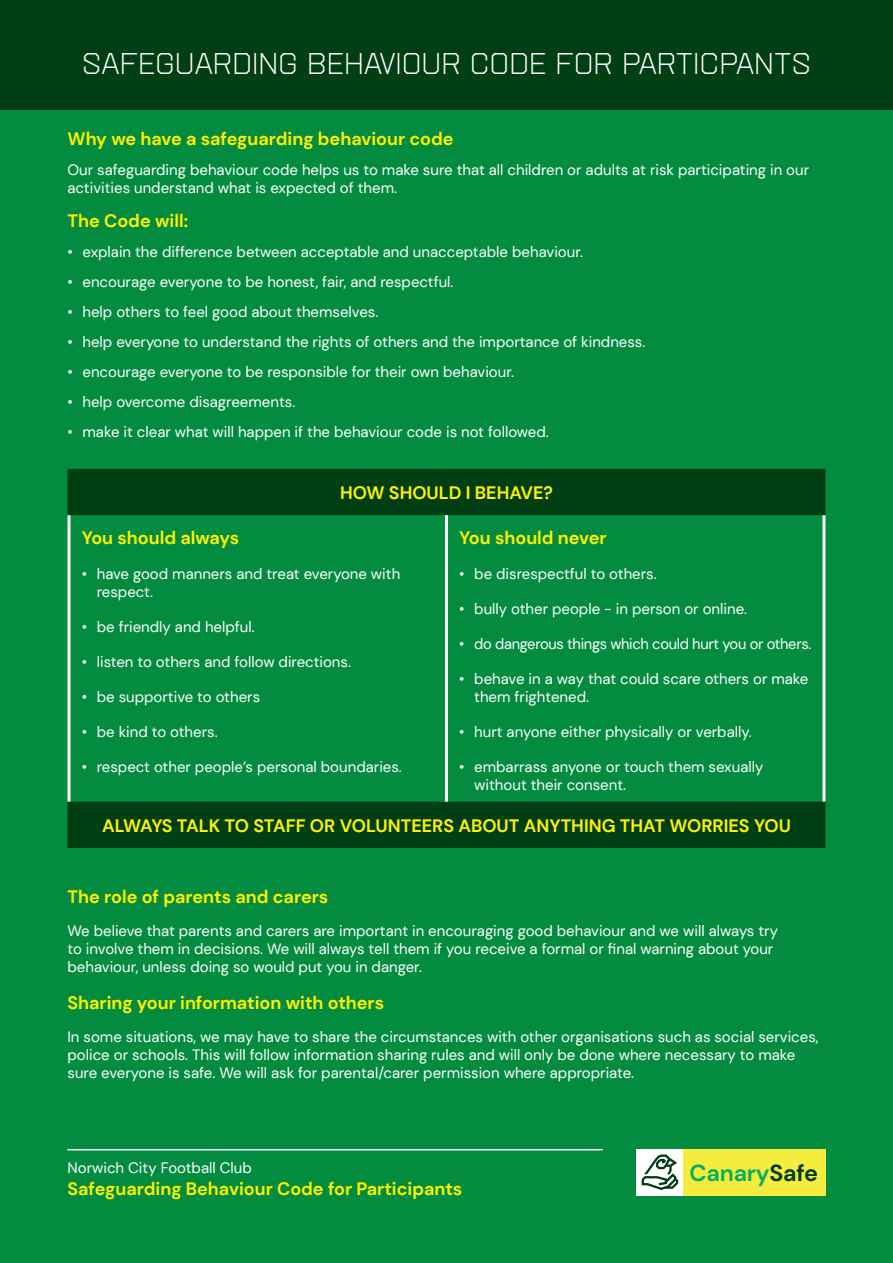
<style>
.page{position:relative;width:893px;height:1263px;background:#038c40}
.page>*{position:absolute;margin:0;border:0;box-sizing:border-box;transform-origin:0 0}
.t1{font:30px "Norwich Weave Single";color:#fff}
.t2{font:700 23.25px "DM Sans";letter-spacing:-.01em;color:#05b05e}
.t3{font:700 18px "DM Sans";color:#fff200}
.t4{font:15px/18px "DM Sans";color:#fff}
.t5{font:15px "DM Sans";letter-spacing:-.02em;color:#fff}
.s1{color:#003b1c}
</style>
<div class="page">
<div style="left:0;top:0;width:893px;height:109px;background:#003e14"></div>
<svg style="left:70px;top:472px;width:752px;height:373px"></svg>
<hr style="left:68px;top:469px;width:378px;height:3px;background:#003e14">
<hr style="left:68px;top:472px;width:2px;height:40px;background:#003e14">
<hr style="left:446px;top:469px;width:379px;height:3px;background:#003e14">
<hr style="left:822px;top:472px;width:3px;height:40px;background:#003e14">
<hr style="left:68px;top:512px;width:378px;height:3px;background:#003e14">
<hr style="left:446px;top:512px;width:379px;height:3px;background:#003e14">
<hr style="left:68px;top:802px;width:378px;height:3px;background:#003e14">
<hr style="left:68px;top:805px;width:2px;height:40px;background:#003e14">
<hr style="left:446px;top:802px;width:379px;height:3px;background:#003e14">
<hr style="left:822px;top:805px;width:3px;height:40px;background:#003e14">
<hr style="left:68px;top:845px;width:378px;height:3px;background:#003e14">
<hr style="left:446px;top:845px;width:379px;height:3px;background:#003e14">
<hr style="left:68px;top:515px;width:2px;height:287px;background:#fff">
<hr style="left:445px;top:515px;width:3px;height:287px;background:#fff">
<hr style="left:822px;top:515px;width:3px;height:287px;background:#fff">
<div style="left:683px;top:1149px;width:142px;height:46px;background:#f6ec3d"></div>
<div style="left:637px;top:1149px;width:46px;height:46px;background:#fff"></div>
<svg style="left:642px;top:1154px;width:36px;height:36px"></svg>
<hr style="left:68px;top:1149px;width:535px;height:1px;background:#fff">
<h1 class="t1" style="left:82px;top:47px;width:726px">SAFEGUARDING BEHAVIOUR CODE FOR PARTICPANTS</h1>
<p class="t3" style="left:68px;top:128px;width:388px">Why we have a safeguarding behaviour code</p>
<p class="t4" style="left:68px;top:161px;width:743px">Our safeguarding behaviour code helps us to make sure that all children or adults at risk participating in our activities understand what is expected of them.</p>
<p class="t3" style="left:68px;top:209px;width:122px">The Code will:</p>
<p class="t4" style="left:68px;top:243px;width:517px">• explain the difference between acceptable and unacceptable behaviour.</p>
<p class="t4" style="left:68px;top:273px;width:388px">• encourage everyone to be honest, fair, and respectful.</p>
<p class="t4" style="left:68px;top:303px;width:312px">• help others to feel good about themselves.</p>
<p class="t4" style="left:68px;top:333px;width:579px">• help everyone to understand the rights of others and the importance of kindness.</p>
<p class="t4" style="left:68px;top:363px;width:448px">• encourage everyone to be responsible for their own behaviour.</p>
<p class="t4" style="left:68px;top:393px;width:229px">• help overcome disagreements.</p>
<p class="t4" style="left:68px;top:423px;width:483px">• make it clear what will happen if the behaviour code is not followed.</p>
<p class="t3" style="left:340px;top:482px;width:214px">HOW SHOULD I BEHAVE?</p>
<p class="t3" style="left:459px;top:527px;width:149px">You should never</p>
<p class="t4" style="left:459px;top:565px;width:199px">• be disrespectful to others.</p>
<p class="t4" style="left:459px;top:600px;width:289px">• bully other people - in person or online.</p>
<p class="t5" style="left:459px;top:635px;width:353px">• do dangerous things which could hurt you or others.</p>
<p class="t4" style="left:474px;top:670px;width:336px;text-indent:-15px">• behave in a way that could scare others or make them frightened.</p>
<p class="t4" style="left:459px;top:723px;width:294px">• hurt anyone either physically or verbally.</p>
<p class="t4" style="left:474px;top:758px;width:291px;text-indent:-15px">• embarrass anyone or touch them sexually without their consent.</p>
<p class="t3" style="left:102px;top:815px;width:690px">ALWAYS TALK TO STAFF OR VOLUNTEERS ABOUT ANYTHING THAT WORRIES YOU</p>
<p class="t3" style="left:82px;top:527px;width:159px">You should always</p>
<p class="t4" style="left:97px;top:565px;width:305px;text-indent:-15px">• have good manners and treat everyone with respect.</p>
<p class="t4" style="left:82px;top:618px;width:174px">• be friendly and helpful.</p>
<p class="t4" style="left:82px;top:653px;width:271px">• listen to others and follow directions.</p>
<p class="t4" style="left:82px;top:688px;width:180px">• be supportive to others</p>
<p class="t4" style="left:82px;top:723px;width:137px">• be kind to others.</p>
<p class="t4" style="left:82px;top:758px;width:322px">• respect other people’s personal boundaries.</p>
<p class="t3" style="left:68px;top:886px;width:262px">The role of parents and carers</p>
<p class="t4" style="left:68px;top:922px;width:712px">We believe that parents and carers are important in encouraging good behaviour and we will always try to involve them in decisions. We will always tell them if you receive a formal or final warning about your behaviour, unless doing so would put you in danger.</p>
<p class="t3" style="left:68px;top:991px;width:318px">Sharing your information with others</p>
<p class="t4" style="left:68px;top:1027px;width:752px">In some situations, we may have to share the circumstances with other organisations such as social services, police or schools. This will follow information sharing rules and will only be done where necessary to make sure everyone is safe. We will ask for parental/carer permission where appropriate.</p>
<p class="t4" style="left:68px;top:1159px;width:186px">Norwich City Football Club</p>
<p class="t3" style="left:68px;top:1178px;width:396px">Safeguarding Behaviour Code for Participants</p>
<h2 class="t2" style="left:690px;top:1158px;width:130px">Canary<span class="s1">Safe</span></h2>
</div>
